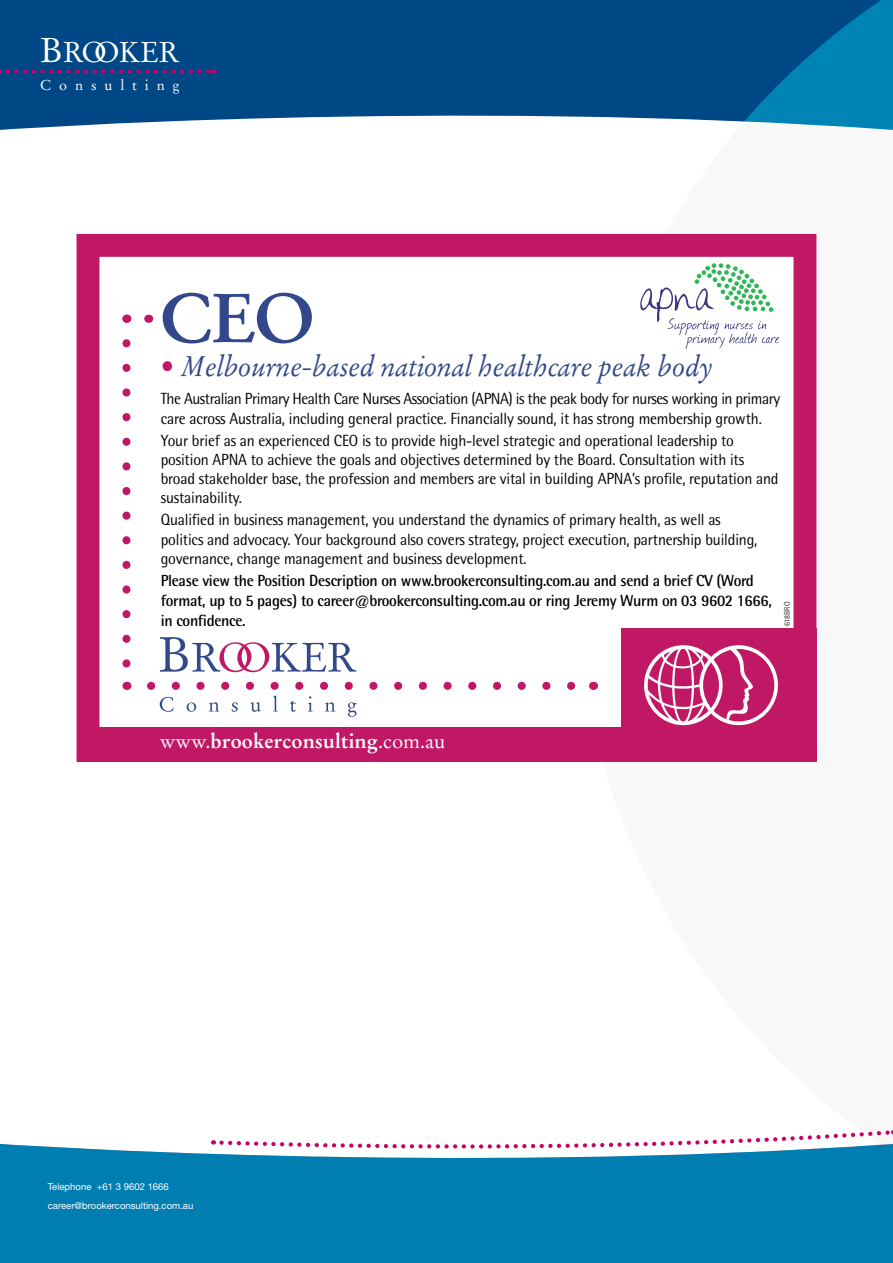
<style>
.page{position:relative;width:893px;height:1263px;background:#fff}
.page>*{position:absolute;margin:0;border:0;box-sizing:border-box;transform-origin:0 0}
.t1{font:700 68.85px "Stempel Garamond";color:#32488a}
.t2{font:28.65px "Stempel Garamond";letter-spacing:-.04em;color:#fff}
.t3{font:italic 28.35px "Stempel Garamond";letter-spacing:-.01em;color:#32488a;scale:.94 1}
.t4{font:700 20.25px "Stempel Garamond";color:#fff}
.t5{font:16.2px/19.2px "Rotis Semi Sans";letter-spacing:-.01em;color:#000;scale:.95 1}
.t6{font:16.2px/19.2px "Rotis Semi Sans";letter-spacing:-.03em;color:#000;scale:.95 1}
.t7{font:700 16.2px/20.2px "Rotis Semi Sans";letter-spacing:-.02em;color:#000;scale:.95 1}
.t8{font:14.4px "Stempel Garamond";letter-spacing:.55em;color:#fff}
.t9{font:9.6px/19px "Helvetica Neue";color:#fff}
.t10{font:300 8.1px "Rotis Semi Sans";color:#000}
.s1{font-size:34.35px}
.s2{color:#c01865}
.s3{font-weight:400}
</style>
<div class="page">
<svg style="left:0;top:0;width:576px;height:130px;background:#14558e"></svg>
<svg style="left:576px;top:0;width:317px;height:762px"></svg>
<svg style="left:8px;top:69px;width:206px;height:5px"></svg>
<svg style="left:213px;top:1130px;width:680px;height:14px"></svg>
<svg style="left:0;top:1144px;width:893px;height:119px;background:#1488b7"></svg>
<div style="left:77px;top:234px;width:739px;height:527px;background:#fff"></div>
<div style="left:77px;top:234px;width:739px;height:527px;border:23px solid #c01865"></div>
<div style="left:77px;top:727px;width:739px;height:34px;background:#c01865"></div>
<svg style="left:122px;top:343px;width:9px;height:325px"></svg>
<svg style="left:126px;top:315px;width:6px;height:8px"></svg>
<svg style="left:160px;top:637px;width:196px;height:35px"></svg>
<svg style="left:151px;top:682px;width:425px;height:35px"></svg>
<div style="left:621px;top:628px;width:195px;height:133px;background:#c01865"></div>
<svg style="left:644px;top:645px;width:134px;height:80px"></svg>
<svg style="left:640px;top:263px;width:139px;height:86px"></svg>
<h2 class="t2" style="left:40px;top:35px;width:141px"><span class="s1">B</span>ROOKER</h2>
<p class="t8" style="left:40px;top:76px;width:141px">Consulting</p>
<h1 class="t1" style="left:160px;top:276px;width:156px">CEO</h1>
<h3 class="t3" style="left:161px;top:349px;width:589px"><span class="s2">•</span> Melbourne-based national healthcare peak body</h3>
<p class="t6" style="left:161px;top:389px;width:654px">The Australian Primary Health Care Nurses Association (APNA) is the peak body for nurses working in primary care across Australia, including general practice. Financially sound, it has strong membership growth.</p>
<p class="t5" style="left:161px;top:430px;width:652px">Your brief as an experienced CEO is to provide high-level strategic and operational leadership to position APNA to achieve the goals and objectives determined by the Board. Consultation with its broad stakeholder base, the profession and members are vital in building APNA’s profile, reputation and sustainability.</p>
<p class="t5" style="left:161px;top:510px;width:630px">Qualified in business management, you understand the dynamics of primary health, as well as politics and advocacy. Your background also covers strategy, project execution, partnership building, governance, change management and business development.</p>
<p class="t7" style="left:161px;top:570px;width:645px">Please view the Position Description on www.brookerconsulting.com.au and send a brief CV (Word format, up to 5 pages) to career@brookerconsulting.com.au or ring Jeremy Wurm on 03 9602 1666, in confidence.</p>
<p class="t10" style="left:782px;top:626px;width:26px;rotate:-90deg">618BRO</p>
<p class="t4" style="left:160px;top:729px;width:287px"><span class="s3">www.</span>brookerconsulting<span class="s3">.com.au</span></p>
<p class="t9" style="left:48px;top:1177px;width:147px">Telephone +61 3 9602 1666 career@brookerconsulting.com.au</p>
</div>
